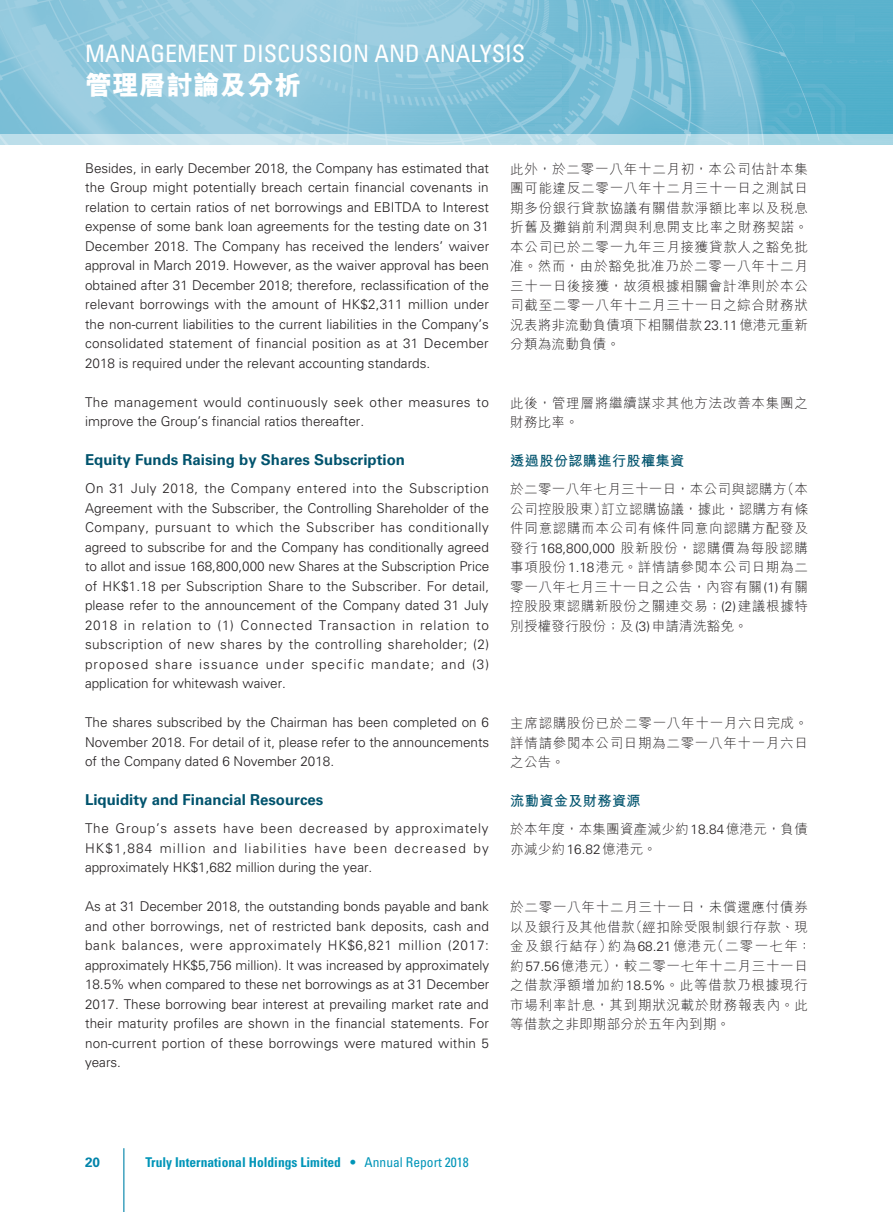
<style>
.page{position:relative;width:893px;height:1212px;background:#fff}
.page>*{position:absolute;margin:0;border:0;box-sizing:border-box;transform-origin:0 0}
.t1{font:800 27px "M Hei HK";color:#fff}
.t2{font:condensed 24px "Univers LT Std";color:#fff}
._02_H2_E{font:700 15px "Univers LT Std";color:#00536d}
._002_H2_C{font:700 14.25px "M Hei HK";letter-spacing:.02em;color:#00536d}
._00_txt_E{font:300 13.5px/19.5px "Univers LT Std";color:#231f20;text-align:justify}
._000_txt_C{font:300 13.5px/19.5px "M Hei HK";letter-spacing:.05em;color:#231f20;text-align:justify}
._00_txt_E-2{font:300 13.5px/19.5px "Univers LT Std";letter-spacing:.03em;color:#231f20}
.t3{font:700 condensed 13.5px "Univers LT Std";color:#0095b8}
._000_txt_C-2{font:300 13.5px/19.5px "M Hei HK";letter-spacing:.02em;color:#231f20}
.t4{font:700 13.5px "Univers LT Std";color:#0083a9}
.s1{font-family:"Univers LT Std"}
.s2{font-weight:400}
</style>
<div class="page">
<img style="left:0;top:0;width:893px;height:134px">
<svg style="left:0;top:134px;width:893px;height:11px;background:#bcdee9"></svg>
<hr style="left:123px;top:1148px;width:1px;height:64px;background:#0083a9">
<h2 class="t2" style="left:85px;top:38px;width:441px">MANAGEMENT DISCUSSION AND ANALYSIS</h2>
<h1 class="t1" style="left:85px;top:71px;width:217px">管理層討論及分析</h1>
<p class="_00_txt_E" style="left:85px;top:158px;width:406px">Besides, in early December 2018, the Company has estimated that the Group might potentially breach certain financial covenants in relation to certain ratios of net borrowings and EBITDA to Interest expense of some bank loan agreements for the testing date on 31<br>December 2018. The Company has received the lenders’ waiver approval in March 2019. However, as the waiver approval has been obtained after 31 December 2018; therefore, reclassification of the relevant borrowings with the amount of HK$2,311 million under the non-current liabilities to the current liabilities in the Company’s consolidated statement of financial position as at 31 December 2018 is required under the relevant accounting standards.</p>
<p class="_00_txt_E-2" style="left:85px;top:392px;width:405px">The management would continuously seek other measures to improve the Group’s financial ratios thereafter.</p>
<p class="_02_H2_E" style="left:85px;top:451px;width:322px">Equity Funds Raising by Shares Subscription</p>
<p class="_00_txt_E" style="left:85px;top:479px;width:406px">On 31 July 2018, the Company entered into the Subscription Agreement with the Subscriber, the Controlling Shareholder of the Company, pursuant to which the Subscriber has conditionally agreed to subscribe for and the Company has conditionally agreed to allot and issue 168,800,000 new Shares at the Subscription Price of HK$1.18 per Subscription Share to the Subscriber. For detail, please refer to the announcement of the Company dated 31 July 2018 in relation to (1) Connected Transaction in relation to subscription of new shares by the controlling shareholder; (2) proposed share issuance under specific mandate; and (3) application for whitewash waiver.</p>
<p class="_00_txt_E" style="left:85px;top:713px;width:406px">The shares subscribed by the Chairman has been completed on 6<br>November 2018. For detail of it, please refer to the announcements of the Company dated 6 November 2018.</p>
<p class="_02_H2_E" style="left:85px;top:791px;width:240px">Liquidity and Financial Resources</p>
<p class="_00_txt_E" style="left:85px;top:819px;width:405px">The Group’s assets have been decreased by approximately HK$1,884 million and liabilities have been decreased by approximately HK$1,682 million during the year.</p>
<p class="_00_txt_E" style="left:85px;top:897px;width:406px">As at 31 December 2018, the outstanding bonds payable and bank and other borrowings, net of restricted bank deposits, cash and bank balances, were approximately HK$6,821 million (2017: approximately HK$5,756 million). It was increased by approximately 18.5% when compared to these net borrowings as at 31 December 2017. These borrowing bear interest at prevailing market rate and their maturity profiles are shown in the financial statements. For non-current portion of these borrowings were matured within 5 years.</p>
<p class="_000_txt_C" style="left:510px;top:159px;width:299px">此外，於二零一八年十二月初，本公司估計本集團可能違反二零一八年十二月三十一日之測試日期多份銀行貸款協議有關借款淨額比率以及稅息折舊及攤銷前利潤與利息開支比率之財務契諾。本公司已於二零一九年三月接獲貸款人之豁免批准。然而，由於豁免批准乃於二零一八年十二月三十一日後接獲，故須根據相關會計準則於本公司截至二零一八年十二月三十一日之綜合財務狀況表將非流動負債項下相關借款<span class="s1">23.11</span>億港元重新分類為流動負債。</p>
<p class="_000_txt_C" style="left:510px;top:393px;width:299px">此後，管理層將繼續謀求其他方法改善本集團之財務比率。</p>
<p class="_002_H2_C" style="left:510px;top:451px;width:176px">透過股份認購進行股權集資</p>
<p class="_000_txt_C" style="left:510px;top:479px;width:299px">於二零一八年七月三十一日，本公司與認購方（本公司控股股東）訂立認購協議，據此，認購方有條件同意認購而本公司有條件同意向認購方配發及發行<span class="s1">168,800,000</span> 股新股份，認購價為每股認購事項股份<span class="s1">1.18</span>港元。詳情請參閱本公司日期為二零一八年七月三十一日之公告，內容有關<span class="s1">(1)</span>有關控股股東認購新股份之關連交易；<span class="s1">(2)</span>建議根據特別授權發行股份；及<span class="s1">(3)</span>申請清洗豁免。</p>
<p class="_000_txt_C" style="left:510px;top:713px;width:299px">主席認購股份已於二零一八年十一月六日完成。詳情請參閱本公司日期為二零一八年十一月六日之公告。</p>
<p class="_002_H2_C" style="left:510px;top:791px;width:132px">流動資金及財務資源</p>
<p class="_000_txt_C-2" style="left:510px;top:819px;width:299px">於本年度，本集團資產減少約<span class="s1">18.84</span>億港元，負債亦減少約<span class="s1">16.82</span>億港元。</p>
<p class="_000_txt_C" style="left:510px;top:897px;width:303px;text-align:left">於二零一八年十二月三十一日，未償還應付債券以及銀行及其他借款（經扣除受限制銀行存款、現金及銀行結存）約為<span class="s1">68.21</span>億港元（二零一七年：約<span class="s1">57.56</span>億港元），較二零一七年十二月三十一日之借款淨額增加約<span class="s1">18.5%</span>。此等借款乃根據現行市場利率計息，其到期狀況載於財務報表內。此等借款之非即期部分於五年內到期。</p>
<p class="t4" style="left:85px;top:1154px;width:17px">20</p>
<p class="t3" style="left:145px;top:1153px;width:325px">Truly International Holdings Limited • <span class="s2">Annual Report 2018</span></p>
</div>
